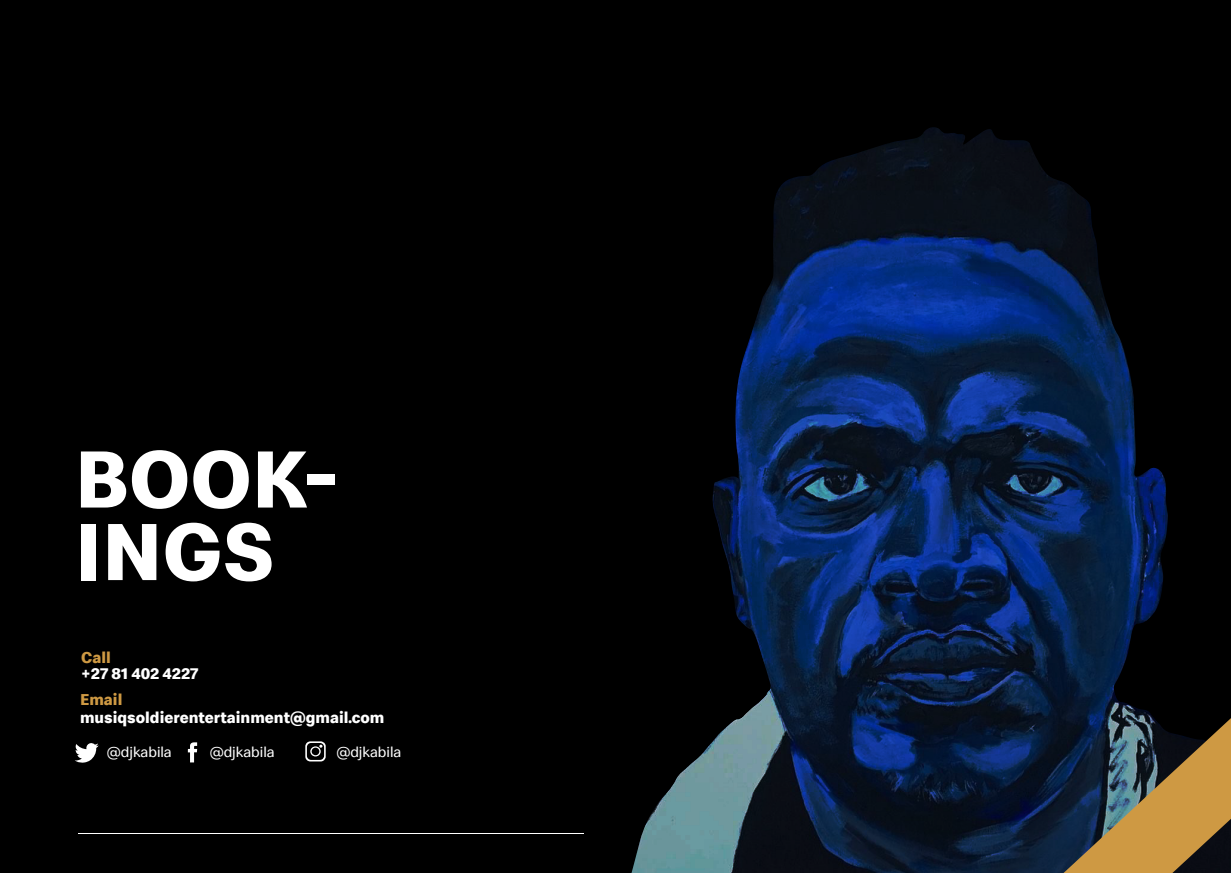
<style>
.page{position:relative;width:1231px;height:873px;background:#fff}
.page>*{position:absolute;margin:0;border:0;box-sizing:border-box;transform-origin:0 0}
.t1{font:700 83.58px/72.5px "Speedee";color:#fff}
.t2{font:700 16.27px "Speedee";color:#fff}
.t3{font:700 16.27px "Speedee";color:#ce9943}
.t4{font:14.84px "Speedee";color:#fff}
</style>
<div class="page">
<div style="left:0;top:0;width:1231px;height:872px;background:#000"></div>
<img style="left:632px;top:127px;width:536px;height:745px">
<svg style="left:75px;top:743px;width:24px;height:19px"></svg>
<svg style="left:188px;top:742px;width:9px;height:20px"></svg>
<svg style="left:305px;top:741px;width:21px;height:20px"></svg>
<hr style="left:79px;top:832px;width:505px;height:1px;background:#fff">
<svg style="left:1036px;top:696px;width:195px;height:176px;background:#524b3b"></svg>
<h1 class="t1" style="left:75px;top:445px;width:264px">BOOK-<br>INGS</h1>
<p class="t3" style="left:81px;top:646px;width:31px">Call</p>
<p class="t2" style="left:81px;top:663px;width:119px">+27 81 402 4227</p>
<p class="t3" style="left:80px;top:689px;width:44px">Email</p>
<p class="t2" style="left:80px;top:707px;width:306px">musiqsoldierentertainment@gmail.com</p>
<p class="t4" style="left:107px;top:742px;width:66px">@djkabila</p>
<p class="t4" style="left:210px;top:742px;width:66px">@djkabila</p>
<p class="t4" style="left:336px;top:742px;width:66px">@djkabila</p>
</div>
